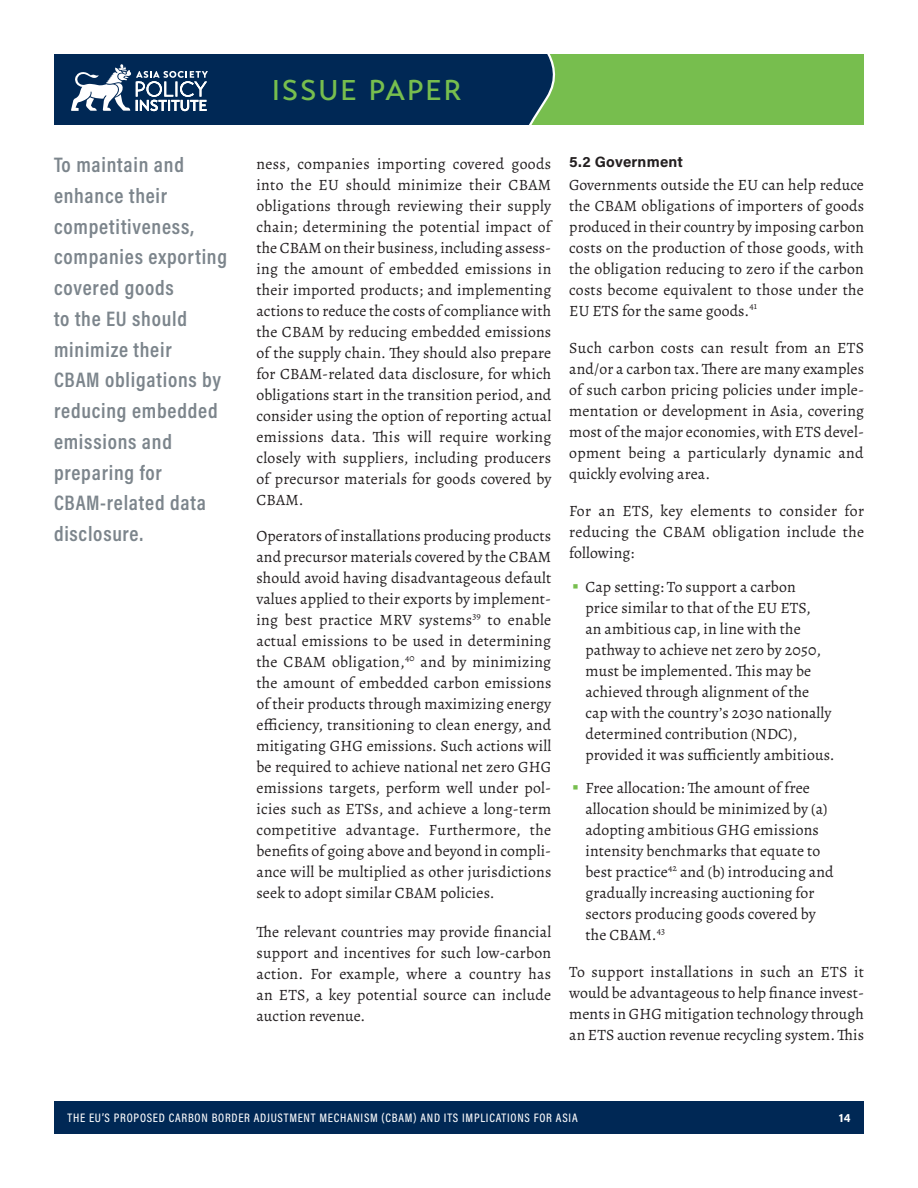
<style>
.page{position:relative;width:918px;height:1188px;background:#fff}
.page>*{position:absolute;margin:0;border:0;box-sizing:border-box;transform-origin:0 0}
.t1{font:500 28.5px "Transat Text";letter-spacing:.065em;color:#77be4e}
.pull_quote{font:600 21.15px/30.8px "Acumin Pro Cond";letter-spacing:.035em;color:#7c858c}
.body_text{font:15.75px/21px "Alegreya";letter-spacing:.01em;color:#231f20;text-align:justify}
.body_text_before_bul{font:15.75px/21px "Alegreya";letter-spacing:.02em;color:#231f20;text-align:justify}
.Subhead{font:700 15px "Acumin Pro";letter-spacing:.015em;color:#231f20}
.t2{font:500 12.3px "Acumin Pro Cond";letter-spacing:.06em;color:#fff}
.t3{font:700 12px "Acumin Pro";color:#fff}
.s1{font-family:"Acumin Pro";font-weight:700;font-size:18px;color:#77be4e}
</style>
<div class="page">
<div style="left:472px;top:54px;width:392px;height:71px;background:#77be4e"></div>
<div style="left:54px;top:1102px;width:810px;height:32px;background:#002855"></div>
<svg style="left:515px;top:54px;width:41px;height:71px"></svg>
<div style="left:54px;top:54px;width:461px;height:71px;background:#002855"></div>
<svg style="left:71px;top:64px;width:137px;height:48px"></svg>
<p class="pull_quote" style="left:54px;top:149px;width:175px">To maintain and enhance their competitiveness, companies exporting covered goods<br>to the EU should minimize their<br>CBAM obligations by reducing embedded emissions and preparing for<br>CBAM-related data disclosure.</p>
<h1 class="t1" style="left:272px;top:73px;width:191px">ISSUE PAPER</h1>
<p class="body_text" style="left:256px;top:154px;width:296px">ness, companies importing covered goods into the EU should minimize their CBAM obligations through reviewing their supply chain; determining the potential impact of the CBAM on their business, including assess&shy;ing the amount of embedded emissions in their imported products; and implementing actions to reduce the costs of compliance with the CBAM by reducing embedded emissions of the supply chain. They should also prepare for CBAM-related data disclosure, for which obligations start in the transition period, and consider using the option of reporting actual emissions data. This will require working closely with suppliers, including producers of precursor materials for goods covered by CBAM.</p>
<p class="body_text" style="left:256px;top:526px;width:296px">Operators of installations producing products and precursor materials covered by the CBAM should avoid having disadvantageous default values applied to their exports by implement&shy;ing best practice MRV systems<sup>39</sup> to enable actual emissions to be used in determining the CBAM obligation,<sup>40</sup> and by minimizing the amount of embedded carbon emissions of their products through maximizing energy efficiency, transitioning to clean energy, and mitigating GHG emissions. Such actions will be required to achieve national net zero GHG emissions targets, perform well under pol&shy;icies such as ETSs, and achieve a long-term competitive advantage. Furthermore, the benefits of going above and beyond in compli&shy;ance will be multiplied as other jurisdictions seek to adopt similar CBAM policies.</p>
<p class="body_text" style="left:256px;top:921px;width:296px">The relevant countries may provide financial support and incentives for such low-carbon action. For example, where a country has an ETS, a key potential source can include auction revenue.</p>
<p class="Subhead" style="left:569px;top:152px;width:115px">5.2 Government</p>
<p class="body_text" style="left:569px;top:174px;width:296px">Governments outside the EU can help reduce the CBAM obligations of importers of goods produced in their country by imposing carbon costs on the production of those goods, with the obligation reducing to zero if the carbon costs become equivalent to those under the EU ETS for the same goods.<sup>41</sup></p>
<p class="body_text" style="left:569px;top:337px;width:296px">Such carbon costs can result from an ETS and/or a carbon tax. There are many examples of such carbon pricing policies under imple&shy;mentation or development in Asia, covering most of the major economies, with ETS devel&shy;opment being a particularly dynamic and quickly evolving area.</p>
<p class="body_text_before_bul" style="left:569px;top:500px;width:296px">For an ETS, key elements to consider for reducing the CBAM obligation include the following:</p>
<p class="body_text" style="left:585px;top:576px;width:251px;text-align:left;text-indent:-14px"><span class="s1">•</span> Cap setting: To support a carbon<br>price similar to that of the EU ETS,<br>an ambitious cap, in line with the pathway to achieve net zero by 2050, must be implemented. This may be achieved through alignment of the cap with the country’s 2030 nationally determined contribution (NDC), provided it was sufficiently ambitious.</p>
<p class="body_text" style="left:585px;top:777px;width:250px;text-align:left;text-indent:-14px"><span class="s1">•</span> Free allocation: The amount of free allocation should be minimized by (a) adopting ambitious GHG emissions intensity benchmarks that equate to best practice<sup>42</sup> and (b) introducing and gradually increasing auctioning for sectors producing goods covered by the CBAM.<sup>43</sup></p>
<p class="body_text" style="left:569px;top:961px;width:296px">To support installations in such an ETS it would be advantageous to help finance invest&shy;ments in GHG mitigation technology through an ETS auction revenue recycling system. This</p>
<p class="t2" style="left:68px;top:1110px;width:512px">THE EU’S PROPOSED CARBON BORDER ADJUSTMENT MECHANISM (CBAM) AND ITS IMPLICATIONS FOR ASIA</p>
<p class="t3" style="left:839px;top:1109px;width:13px">14</p>
</div>
